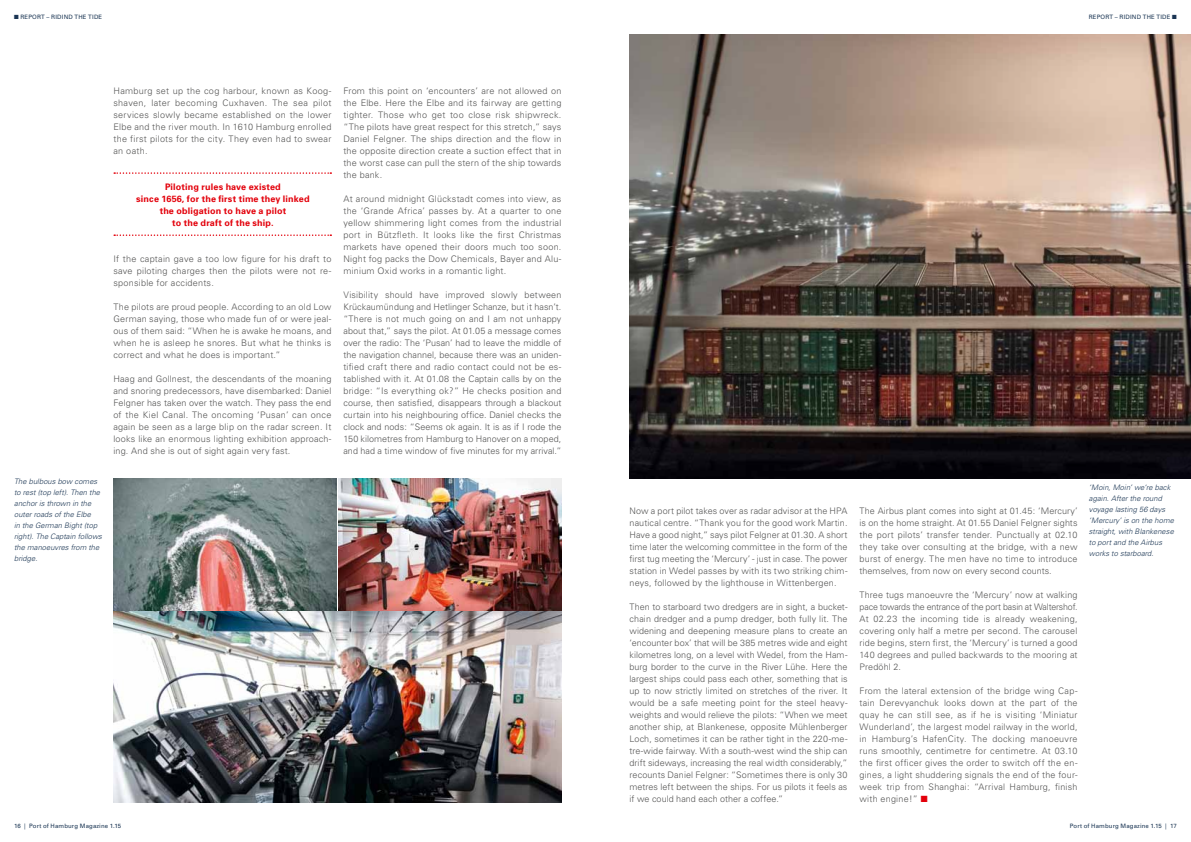
<style>
.page{position:relative;width:1191px;height:842px;background:#fff}
.page>*{position:absolute;margin:0;border:0;box-sizing:border-box;transform-origin:0 0}
.t1{font:300 9px/12px "Univers";letter-spacing:.015em;color:#565655;text-align:justify}
.t2{font:700 9px/12px "Univers";letter-spacing:.015em;color:#e3000b;text-align:center}
.t3{font:italic 300 7.5px/11px "Univers";letter-spacing:.01em;color:#1a3553}
.t4{font:6px "Univers";letter-spacing:.03em;color:#1a3553}
.s1{color:#e3000b}
</style>
<div class="page">
<svg style="left:114px;top:172px;width:217px;height:2px"></svg>
<svg style="left:114px;top:234px;width:217px;height:2px"></svg>
<img style="left:113px;top:610px;width:448px;height:192px">
<img style="left:629px;top:34px;width:562px;height:444px">
<svg style="left:113px;top:478px;width:224px;height:132px;background:#838785"></svg>
<img style="left:338px;top:478px;width:223px;height:132px">
<p class="t4" style="left:14px;top:13px;width:66px">■ Report – Ri din d the</p>
<p class="t4" style="left:88px;top:13px;width:15px">tide</p>
<p class="t4" style="left:1088px;top:13px;width:59px">Report – Ri din d the</p>
<p class="t4" style="left:1156px;top:13px;width:22px">tide■</p>
<p class="t3" style="left:14px;top:476px;width:89px">The bulbous bow comes to rest (top left). Then the anchor is thrown in the outer roads of the Elbe<br>in the German Bight (top right). The Captain follows the manoeuvres from the bridge.</p>
<p class="t1" style="left:113px;top:85px;width:219px">Hamburg set up the cog harbour, known as Koog&shy;shaven, later becoming Cuxhaven. The sea pilot services slowly became established on the lower Elbe and the river mouth. In 1610 Hamburg enrolled the first pilots for the city. They even had to swear an oath.</p>
<p class="t2" style="left:136px;top:181px;width:175px">Piloting rules have existed<br>since 1656, for the first time they linked the obligation to have a pilot<br>to the draft of the ship.</p>
<p class="t1" style="left:113px;top:253px;width:219px">If the captain gave a too low figure for his draft to save piloting charges then the pilots were not re&shy;sponsible for accidents.</p>
<p class="t1" style="left:113px;top:301px;width:219px">The pilots are proud people. According to an old Low German saying, those who made fun of or were jeal&shy;ous of them said: “When he is awake he moans, and when he is asleep he snores. But what he thinks is correct and what he does is important.”</p>
<p class="t1" style="left:113px;top:373px;width:219px">Haag and Gollnest, the descendants of the moaning and snoring predecessors, have disembarked: Daniel Felgner has taken over the watch. They pass the end of the Kiel Canal. The oncoming ‘Pusan’ can once again be seen as a large blip on the radar screen. It looks like an enormous lighting exhibition approach&shy;ing. And she is out of sight again very fast.</p>
<p class="t1" style="left:343px;top:85px;width:219px">From this point on ‘encounters’ are not allowed on the Elbe. Here the Elbe and its fairway are getting tighter. Those who get too close risk shipwreck. “The pilots have great respect for this stretch,” says Daniel Felgner. The ships direction and the flow in the opposite direction create a suction effect that in the worst case can pull the stern of the ship towards the bank.</p>
<p class="t1" style="left:343px;top:193px;width:219px">At around midnight Glückstadt comes into view, as the ‘Grande Africa’ passes by. At a quarter to one yellow shimmering light comes from the industrial port in Bützfleth. It looks like the first Christmas markets have opened their doors much too soon.<br>Night fog packs the Dow Chemicals, Bayer and Alu&shy;minium Oxid works in a romantic light.</p>
<p class="t1" style="left:343px;top:289px;width:219px">Visibility should have improved slowly between Krückaumündung and Hetlinger Schanze, but it hasn’t. “There is not much going on and I am not unhappy about that,” says the pilot. At 01.05 a message comes over the radio: The ‘Pusan’ had to leave the middle of the navigation channel, because there was an uniden&shy;tified craft there and radio contact could not be es&shy;tablished with it. At 01.08 the Captain calls by on the bridge: “Is everything ok?” He checks position and course, then satisfied, disappears through a blackout curtain into his neighbouring office. Daniel checks the clock and nods: “Seems ok again. It is as if I rode the 150 kilometres from Hamburg to Hanover on a moped, and had a time window of five minutes for my arrival.”</p>
<p class="t1" style="left:629px;top:505px;width:219px">Now a port pilot takes over as radar advisor at the HPA nautical centre. “Thank you for the good work Martin.<br>Have a good night,” says pilot Felgner at 01.30. A short time later the welcoming committee in the form of the first tug meeting the ‘Mercury’ - just in case. The power station in Wedel passes by with its two striking chim&shy;neys, followed by the lighthouse in Wittenbergen.</p>
<p class="t1" style="left:629px;top:601px;width:219px">Then to starboard two dredgers are in sight, a bucket&shy;chain dredger and a pump dredger, both fully lit. The widening and deepening measure plans to create an ‘encounter box’ that will be 385 metres wide and eight kilometres long, on a level with Wedel, from the Ham&shy;burg border to the curve in the River Lühe. Here the largest ships could pass each other, something that is up to now strictly limited on stretches of the river. It would be a safe meeting point for the steel heavy&shy;weights and would relieve the pilots: “When we meet another ship, at Blankenese, opposite Mühlenberger Loch, sometimes it can be rather tight in the 220-me&shy;tre-wide fairway. With a south-west wind the ship can drift sideways, increasing the real width considerably,” recounts Daniel Felgner: “Sometimes there is only 30 metres left between the ships. For us pilots it feels as if we could hand each other a coffee.”</p>
<p class="t1" style="left:859px;top:505px;width:219px">The Airbus plant comes into sight at 01.45: ‘Mercury’ is on the home straight. At 01.55 Daniel Felgner sights the port pilots’ transfer tender. Punctually at 02.10 they take over consulting at the bridge, with a new burst of energy. The men have no time to introduce themselves, from now on every second counts.</p>
<p class="t1" style="left:859px;top:589px;width:219px">Three tugs manoeuvre the ‘Mercury’ now at walking pace towards the entrance of the port basin at Waltershof.<br>At 02.23 the incoming tide is already weakening, covering only half a metre per second. The carousel ride begins, stern first, the ‘Mercury’ is turned a good 140 degrees and pulled backwards to the mooring at Predöhl 2.</p>
<p class="t1" style="left:859px;top:685px;width:219px">From the lateral extension of the bridge wing Cap&shy;tain Derevyanchuk looks down at the part of the quay he can still see, as if he is visiting ‘Miniatur Wunderland’, the largest model railway in the world, in Hamburg’s HafenCity. The docking manoeuvre runs smoothly, centimetre for centimetre. At 03.10 the first officer gives the order to switch off the en&shy;gines, a light shuddering signals the end of the four&shy;week trip from Shanghai: “Arrival Hamburg, finish with engine!” <span class="s1">■</span></p>
<p class="t3" style="left:1089px;top:482px;width:86px">‘Moin, Moin’ we‘re back again. After the round voyage lasting 56 days ‘Mercury’ is on the home straight, with Blankenese to port and the Airbus works to starboard.</p>
<p class="t4" style="left:14px;top:822px;width:109px">16 | Port of Hamburg Magazine 1.15</p>
<p class="t4" style="left:1069px;top:822px;width:108px">Port of Hamburg Magazine 1.15 | 17</p>
</div>
